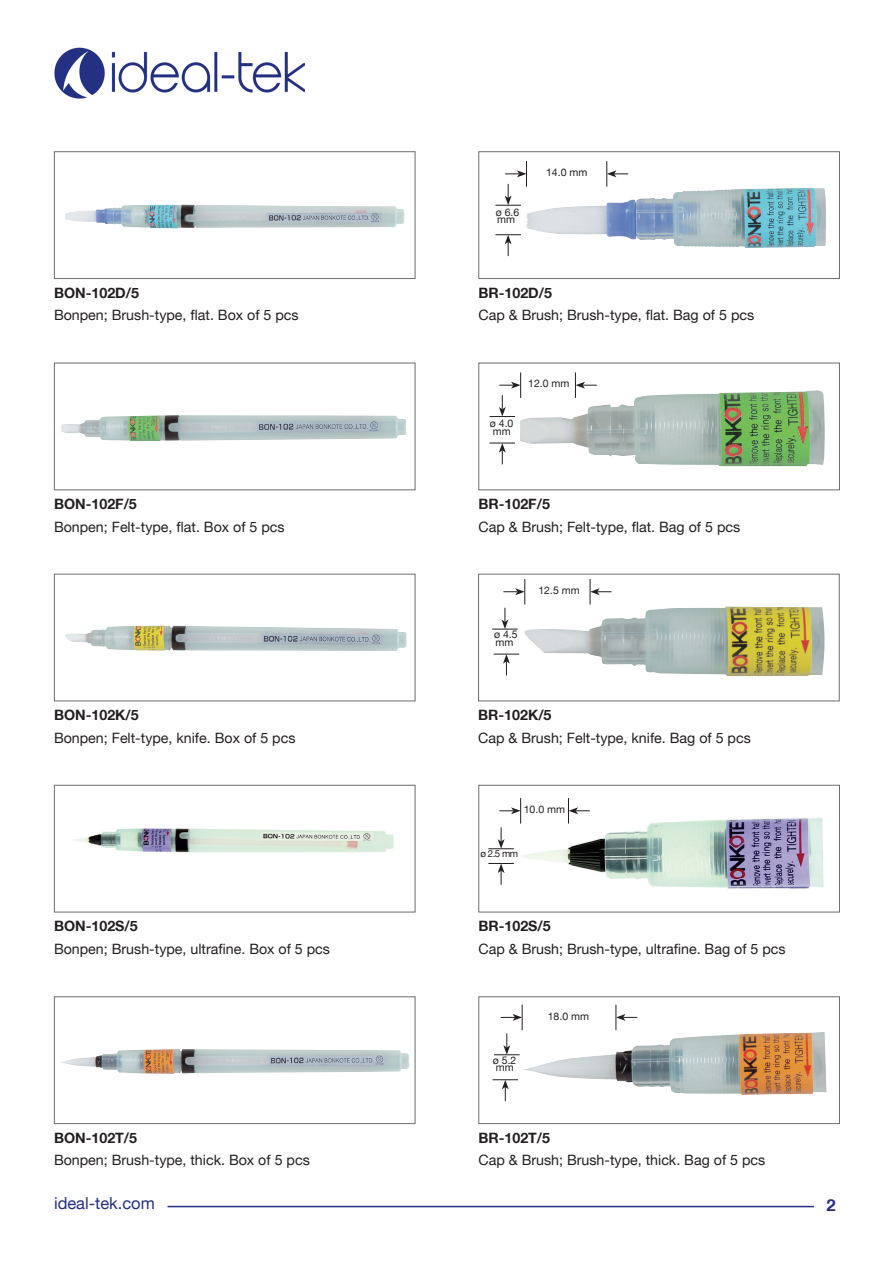
<style>
.page{position:relative;width:893px;height:1263px;background:#fff}
.page>*{position:absolute;margin:0;border:0;box-sizing:border-box;transform-origin:0 0}
.t1{font:16.5px "Helvetica Neue LT";color:#253081}
.t2{font:700 16.5px "Helvetica Neue LT";color:#253081}
.t3{font:14.25px "Helvetica Neue LT";color:#231f20}
.t4{font:700 14.25px "Helvetica Neue LT";color:#231f20}
.t5{font:10.5px/7.5px "Helvetica Neue LT";color:#231f20}
.t6{font:9.75px "Helvetica Neue LT";color:#231f20}
</style>
<div class="page">
<img style="left:54px;top:47px;width:251px;height:52px">
<hr style="left:168px;top:1206px;width:646px;height:1px;background:#253081">
<img style="left:65px;top:625px;width:341px;height:26px">
<div style="left:54px;top:574px;width:361px;height:127px;border:1px solid #6c6d70"></div>
<img style="left:60px;top:1049px;width:349px;height:25px">
<div style="left:54px;top:996px;width:361px;height:128px;border:1px solid #6c6d70"></div>
<img style="left:526px;top:188px;width:300px;height:60px">
<div style="left:478px;top:151px;width:362px;height:128px;border:1px solid #6c6d70"></div>
<svg style="left:606px;top:161px;width:22px;height:26px"></svg>
<svg style="left:495px;top:234px;width:26px;height:22px"></svg>
<svg style="left:495px;top:161px;width:32px;height:45px"></svg>
<img style="left:524px;top:606px;width:300px;height:70px">
<div style="left:478px;top:574px;width:362px;height:127px;border:1px solid #6c6d70"></div>
<svg style="left:590px;top:579px;width:21px;height:25px"></svg>
<svg style="left:494px;top:654px;width:25px;height:21px"></svg>
<svg style="left:492px;top:579px;width:33px;height:51px"></svg>
<img style="left:520px;top:390px;width:305px;height:76px">
<div style="left:478px;top:363px;width:362px;height:127px;border:1px solid #6c6d70"></div>
<svg style="left:575px;top:372px;width:22px;height:26px"></svg>
<svg style="left:490px;top:443px;width:25px;height:21px"></svg>
<svg style="left:490px;top:372px;width:31px;height:45px"></svg>
<img style="left:523px;top:1032px;width:303px;height:63px">
<div style="left:478px;top:996px;width:362px;height:128px;border:1px solid #6c6d70"></div>
<svg style="left:616px;top:1005px;width:21px;height:25px"></svg>
<svg style="left:493px;top:1079px;width:25px;height:22px"></svg>
<svg style="left:494px;top:1005px;width:29px;height:50px"></svg>
<img style="left:65px;top:204px;width:340px;height:24px">
<div style="left:54px;top:151px;width:361px;height:128px;border:1px solid #6c6d70"></div>
<img style="left:61px;top:415px;width:345px;height:26px">
<div style="left:54px;top:363px;width:361px;height:127px;border:1px solid #6c6d70"></div>
<img style="left:73px;top:828px;width:321px;height:25px">
<div style="left:54px;top:785px;width:361px;height:127px;border:1px solid #6c6d70"></div>
<img style="left:488px;top:798px;width:336px;height:91px">
<div style="left:478px;top:785px;width:362px;height:127px;border:1px solid #6c6d70"></div>
<svg style="left:568px;top:798px;width:22px;height:25px"></svg>
<svg style="left:488px;top:863px;width:26px;height:22px"></svg>
<svg style="left:488px;top:798px;width:33px;height:51px"></svg>
<p class="t5" style="left:546px;top:168px;width:43px">14.0 mm</p>
<p class="t5" style="left:496px;top:208px;width:25px">ø 6.6 mm</p>
<p class="t4" style="left:54px;top:284px;width:87px">BON-102D/5</p>
<p class="t3" style="left:54px;top:307px;width:246px">Bonpen; Brush-type, flat. Box of 5 pcs</p>
<p class="t4" style="left:478px;top:284px;width:75px">BR-102D/5</p>
<p class="t3" style="left:478px;top:307px;width:277px">Cap &amp; Brush; Brush-type, flat. Bag of 5 pcs</p>
<p class="t5" style="left:528px;top:380px;width:43px">12.0 mm</p>
<p class="t5" style="left:490px;top:419px;width:25px">ø 4.0</p>
<p class="t5" style="left:493px;top:427px;width:19px">mm</p>
<p class="t4" style="left:54px;top:495px;width:84px">BON-102F/5</p>
<p class="t3" style="left:54px;top:518px;width:232px">Bonpen; Felt-type, flat. Box of 5 pcs</p>
<p class="t4" style="left:478px;top:495px;width:73px">BR-102F/5</p>
<p class="t3" style="left:478px;top:518px;width:263px">Cap &amp; Brush; Felt-type, flat. Bag of 5 pcs</p>
<p class="t5" style="left:538px;top:586px;width:43px">12.5 mm</p>
<p class="t5" style="left:494px;top:630px;width:25px">ø 4.5 mm</p>
<p class="t4" style="left:54px;top:706px;width:86px">BON-102K/5</p>
<p class="t3" style="left:54px;top:729px;width:243px">Bonpen; Felt-type, knife. Box of 5 pcs</p>
<p class="t4" style="left:478px;top:706px;width:75px">BR-102K/5</p>
<p class="t3" style="left:478px;top:729px;width:274px">Cap &amp; Brush; Felt-type, knife. Bag of 5 pcs</p>
<p class="t5" style="left:524px;top:805px;width:43px">10.0 mm</p>
<p class="t6" style="left:480px;top:847px;width:39px">ø 2.5 mm</p>
<p class="t4" style="left:54px;top:917px;width:85px">BON-102S/5</p>
<p class="t3" style="left:54px;top:940px;width:278px">Bonpen; Brush-type, ultrafine. Box of 5 pcs</p>
<p class="t4" style="left:478px;top:917px;width:74px">BR-102S/5</p>
<p class="t3" style="left:478px;top:940px;width:309px">Cap &amp; Brush; Brush-type, ultrafine. Bag of 5 pcs</p>
<p class="t5" style="left:548px;top:1012px;width:43px">18.0 mm</p>
<p class="t5" style="left:493px;top:1056px;width:25px">ø 5.2</p>
<p class="t5" style="left:496px;top:1063px;width:19px">mm</p>
<p class="t4" style="left:54px;top:1129px;width:85px">BON-102T/5</p>
<p class="t3" style="left:54px;top:1152px;width:257px">Bonpen; Brush-type, thick. Box of 5 pcs</p>
<p class="t4" style="left:478px;top:1129px;width:73px">BR-102T/5</p>
<p class="t3" style="left:478px;top:1152px;width:288px">Cap &amp; Brush; Brush-type, thick. Bag of 5 pcs</p>
<p class="t1" style="left:54px;top:1194px;width:102px">ideal-tek.com</p>
<p class="t2" style="left:827px;top:1195px;width:11px">2</p>
</div>
